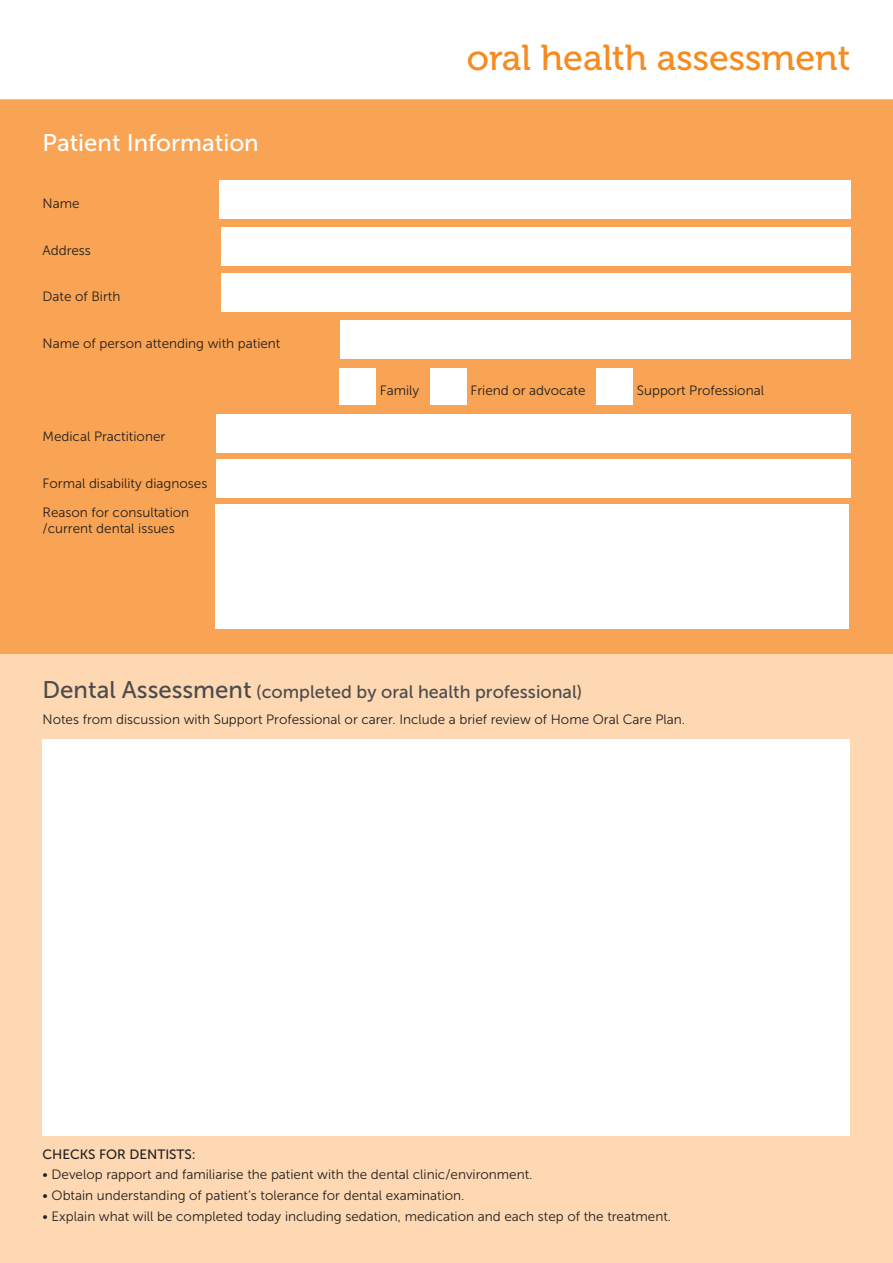
<style>
.page{position:relative;width:893px;height:1263px;background:#fdd8b2}
.page>*{position:absolute;margin:0;border:0;box-sizing:border-box;transform-origin:0 0}
.large_head{font:36px "Museo 500";color:#f68b1f}
.head{font:24px "Museo Sans 500";color:#fff}
.head-2{font:18px "Museo Sans 500";color:#4b4c4d}
.body_-tight{font:13.5px "Museo Sans 300";color:#231f20}
.body{font:13.5px/16.5px "Museo Sans 300";color:#231f20}
.t1{font:13.5px "Museo Sans 500";color:#231f20}
.s1{font-size:24px}
</style>
<div class="page">
<div style="left:0;top:96px;width:893px;height:558px;background:#f9a454"></div>
<div style="left:0;top:0;width:893px;height:99px;background:#fff"></div>
<div style="left:219px;top:181px;width:631px;height:38px;background:#fff"></div>
<div style="left:221px;top:227px;width:629px;height:38px;background:#fff"></div>
<div style="left:221px;top:274px;width:629px;height:38px;background:#fff"></div>
<div style="left:340px;top:320px;width:510px;height:38px;background:#fff"></div>
<div style="left:340px;top:368px;width:36px;height:37px;background:#fff"></div>
<div style="left:430px;top:368px;width:37px;height:37px;background:#fff"></div>
<div style="left:596px;top:368px;width:37px;height:37px;background:#fff"></div>
<div style="left:216px;top:415px;width:634px;height:38px;background:#fff"></div>
<div style="left:216px;top:460px;width:634px;height:38px;background:#fff"></div>
<div style="left:43px;top:739px;width:807px;height:396px;background:#fff"></div>
<div style="left:215px;top:504px;width:634px;height:124px;background:#fff"></div>
<p class="head" style="left:43px;top:129px;width:218px">Patient Information</p>
<p class="body" style="left:43px;top:196px;width:39px">Name</p>
<p class="body" style="left:43px;top:242px;width:50px">Address</p>
<p class="body" style="left:43px;top:289px;width:79px">Date of Birth</p>
<p class="body" style="left:43px;top:335px;width:239px">Name of person attending with patient</p>
<p class="body" style="left:43px;top:428px;width:124px">Medical Practitioner</p>
<p class="body" style="left:43px;top:475px;width:166px">Formal disability diagnoses</p>
<p class="body" style="left:43px;top:504px;width:148px">Reason for consultation /current dental issues</p>
<p class="large_head" style="left:467px;top:37px;width:385px">oral health assessment</p>
<p class="body" style="left:380px;top:382px;width:41px">Family</p>
<p class="body" style="left:471px;top:382px;width:116px">Friend or advocate</p>
<p class="body" style="left:637px;top:382px;width:129px">Support Professional</p>
<p class="head-2" style="left:43px;top:682px;width:541px"><span class="s1">Dental Assessment</span> (completed by oral health professional)</p>
<p class="body_-tight" style="left:43px;top:712px;width:644px">Notes from discussion with Support Professional or carer. Include a brief review of Home Oral Care Plan.</p>
<p class="t1" style="left:43px;top:1146px;width:155px">CHECKS FOR DENTISTS:</p>
<p class="body_-tight" style="left:43px;top:1167px;width:492px">• Develop rapport and familiarise the patient with the dental clinic/environment.</p>
<p class="body_-tight" style="left:43px;top:1188px;width:424px">• Obtain understanding of patient’s tolerance for dental examination.</p>
<p class="body_-tight" style="left:43px;top:1209px;width:630px">• Explain what will be completed today including sedation, medication and each step of the treatment.</p>
</div>
